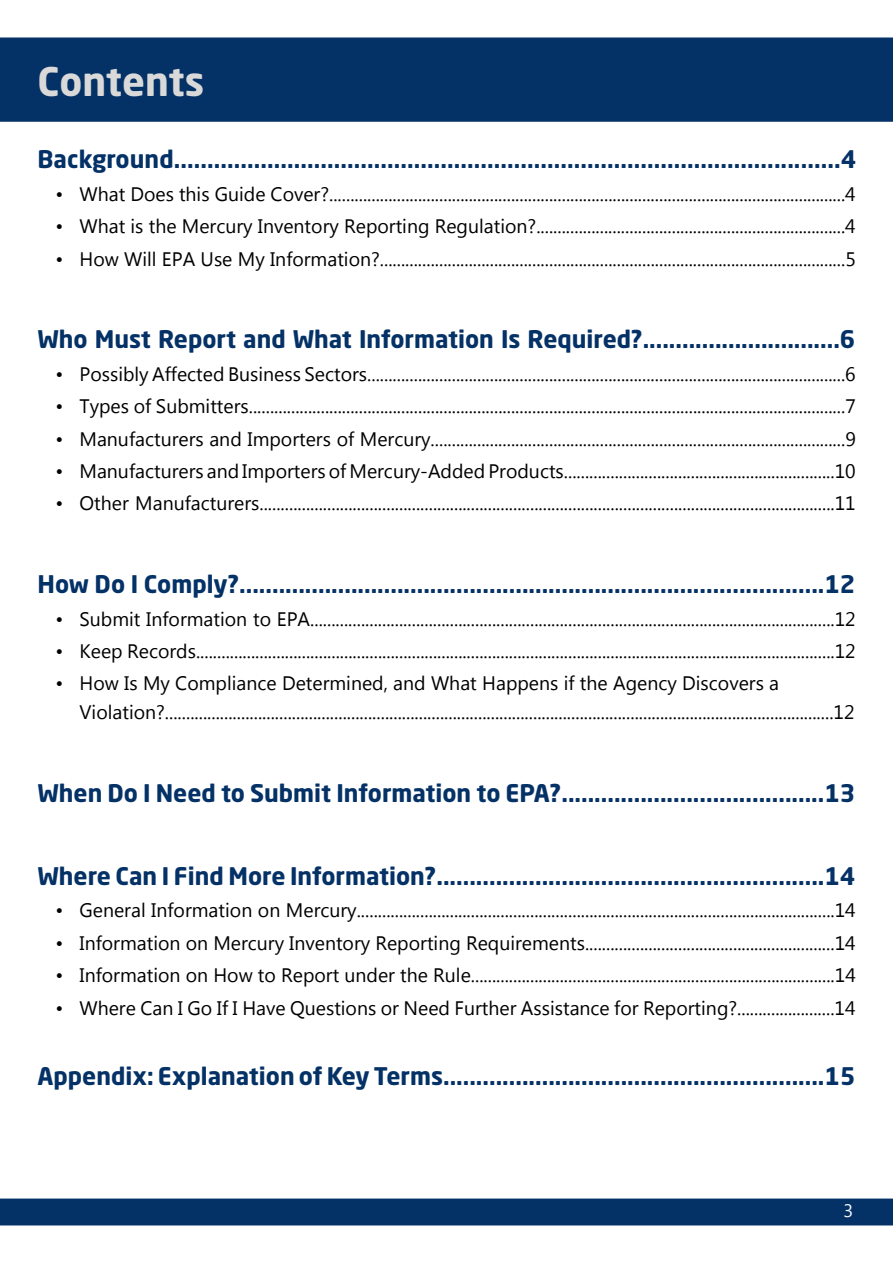
<style>
.page{position:relative;width:893px;height:1263px;background:#fff}
.page>*{position:absolute;margin:0;border:0;box-sizing:border-box;transform-origin:0 0}
.t1{font:700 39px "Neo Sans Std";color:#d9d9d9}
.t2{font:700 24px "Neo Sans Std";color:#043166}
.t3{font:19.5px/28.8px "Myanmar Text";color:#000}
.t4{font:18px "Myanmar Text";color:#fff}
</style>
<div class="page">
<div style="left:0;top:1198px;width:893px;height:27px;background:#043166"></div>
<div style="left:1px;top:38px;width:891px;height:83px;background:#043166"></div>
<div style="left:0;top:38px;width:893px;height:84px;border:2px solid #043166"></div>
<h1 class="t1" style="left:38px;top:57px;width:169px">Contents</h1>
<p class="t2" style="left:38px;top:144px;width:820px">Background....................................................................................................4</p>
<p class="t3" style="left:56px;top:180px;width:802px">• What Does this Guide Cover?..........................................................................................................................4</p>
<p class="t3" style="left:56px;top:212px;width:802px">• What is the Mercury Inventory Reporting Regulation?.........................................................................4</p>
<p class="t3" style="left:56px;top:244px;width:802px">• How Will EPA Use My Information?..............................................................................................................5</p>
<p class="t2" style="left:38px;top:324px;width:819px">Who Must Report and What Information Is Required?..............................6</p>
<p class="t3" style="left:56px;top:360px;width:802px">• Possibly Affected Business Sectors.................................................................................................................6</p>
<p class="t3" style="left:56px;top:392px;width:802px">• Types of Submitters.............................................................................................................................................7</p>
<p class="t3" style="left:56px;top:424px;width:802px">• Manufacturers and Importers of Mercury..................................................................................................9</p>
<p class="t3" style="left:56px;top:457px;width:802px">• Manufacturers and Importers of Mercury-Added Products................................................................10</p>
<p class="t3" style="left:56px;top:489px;width:802px">• Other Manufacturers........................................................................................................................................11</p>
<p class="t2" style="left:38px;top:569px;width:819px">How Do I Comply?.........................................................................................12</p>
<p class="t3" style="left:56px;top:604px;width:802px">• Submit Information to EPA............................................................................................................................12</p>
<p class="t3" style="left:56px;top:637px;width:802px">• Keep Records.......................................................................................................................................................12</p>
<p class="t3" style="left:80px;top:669px;width:777px;text-indent:-24px">• How Is My Compliance Determined, and What Happens if the Agency Discovers a<br>Violation?..............................................................................................................................................................12</p>
<p class="t2" style="left:38px;top:778px;width:819px">When Do I Need to Submit Information to EPA?........................................13</p>
<p class="t2" style="left:38px;top:860px;width:819px">Where Can I Find More Information?...........................................................14</p>
<p class="t3" style="left:56px;top:896px;width:802px">• General Information on Mercury.................................................................................................................14</p>
<p class="t3" style="left:56px;top:928px;width:802px">• Information on Mercury Inventory Reporting Requirements...........................................................14</p>
<p class="t3" style="left:55px;top:961px;width:802px">• Information on How to Report under the Rule......................................................................................14</p>
<p class="t3" style="left:56px;top:993px;width:802px">• Where Can I Go If I Have Questions or Need Further Assistance for Reporting?.......................14</p>
<p class="t2" style="left:38px;top:1060px;width:819px">Appendix: Explanation of Key Terms..........................................................15</p>
<p class="t4" style="left:843px;top:1200px;width:11px">3</p>
</div>
